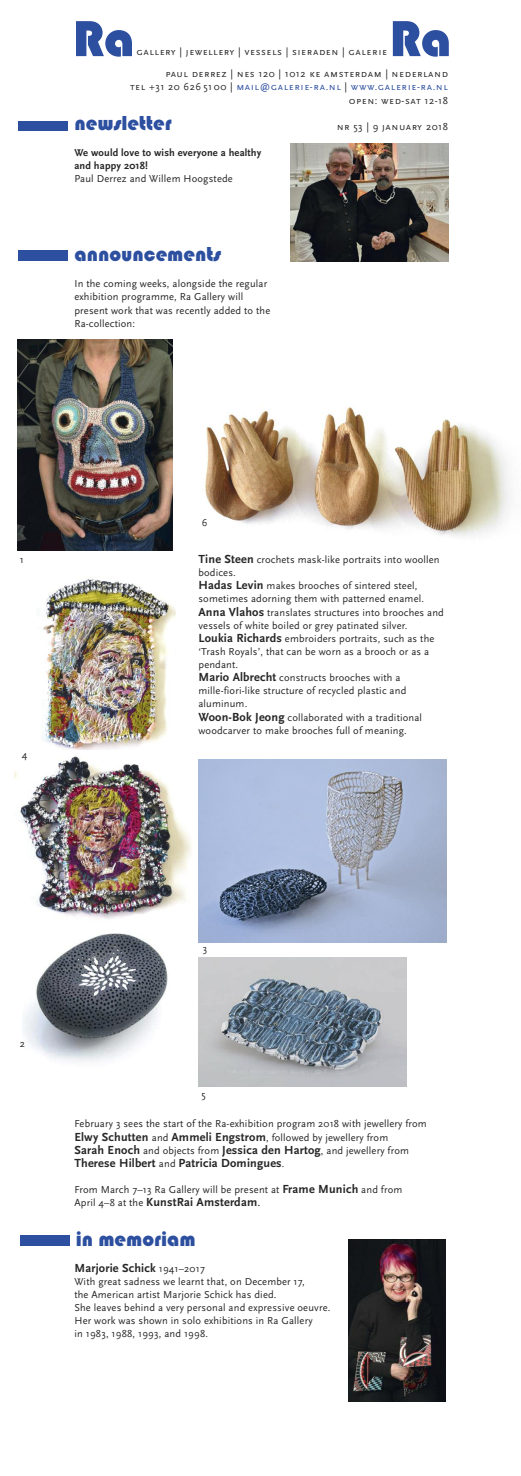
<style>
.page{position:relative;width:521px;height:1476px;background:#fff}
.page>*{position:absolute;margin:0;border:0;box-sizing:border-box;transform-origin:0 0}
.t1{font:52.5px "Bauhaus 93";color:#2d4f9f}
.t2{font:21px "Bauhaus 93";color:#2d4f9f}
.t3{font:700 12.25px "Scala Sans Pro";letter-spacing:.015em;color:#272627}
.t4{font:10.5px/13.1px "Scala Sans Pro";letter-spacing:.015em;color:#272627}
.t5{font:10.5px/13.1px "Scala Sans Pro";letter-spacing:.05em;color:#272627;text-align:right}
.t6{font:700 10.5px/13.1px "Scala Sans Pro";letter-spacing:.015em;color:#272627}
.s1{color:#2d4f9f}
.s2{font-weight:700;font-size:12.25px}
.s3{font-weight:400;font-size:10.5px}
.s4{font-weight:400}
</style>
<div class="page">
<div style="left:19px;top:121px;width:49px;height:9px;background:#2d4f9f"></div>
<div style="left:20px;top:1236px;width:49px;height:10px;background:#2d4f9f"></div>
<div style="left:19px;top:251px;width:49px;height:10px;background:#2d4f9f"></div>
<img style="left:291px;top:144px;width:158px;height:118px">
<img style="left:349px;top:1240px;width:96px;height:162px">
<img style="left:17px;top:339px;width:155px;height:212px">
<img style="left:204px;top:407px;width:307px;height:130px">
<img style="left:42px;top:577px;width:134px;height:173px">
<img style="left:15px;top:756px;width:177px;height:163px">
<img style="left:198px;top:759px;width:248px;height:183px">
<img style="left:199px;top:957px;width:207px;height:129px">
<img style="left:22px;top:933px;width:146px;height:130px">
<h1 class="t1" style="left:72px;top:7px;width:64px">Ra</h1>
<h1 class="t1" style="left:389px;top:7px;width:64px">Ra</h1>
<p class="t5" style="left:130px;top:69px;width:319px">paul derrez | nes 120 | 1012 ke amsterdam | nederland<br>tel +31 20 626 5100 | <span class="s1">mail@galerie-ra.nl</span> | <span class="s1">www.galerie-ra.nl </span>open: wed-sat 12-18</p>
<h2 class="t2" style="left:74px;top:110px;width:99px">newsletter</h2>
<p class="t4" style="left:337px;top:121px;width:113px">nr 53 | 9 january 2018</p>
<p class="t5" style="left:136px;top:46px;width:252px">gallery | jewellery | vessels | sieraden | galerie</p>
<p class="t6" style="left:74px;top:147px;width:188px">We would love to wish everyone a healthy and happy 2018!</p>
<p class="t4" style="left:74px;top:174px;width:160px">Paul Derrez and Willem Hoogstede</p>
<h2 class="t2" style="left:74px;top:242px;width:148px">announcements</h2>
<p class="t4" style="left:74px;top:279px;width:197px">In the coming weeks, alongside the regular exhibition programme, Ra Gallery will present work that was recently added to the Ra-collection:</p>
<p class="t4" style="left:20px;top:554px;width:6px">1</p>
<p class="t4" style="left:22px;top:749px;width:7px">4</p>
<p class="t4" style="left:202px;top:518px;width:7px">6</p>
<p class="t4" style="left:198px;top:554px;width:247px"><span class="s2">Tine Steen</span> crochets mask-like portraits into woollen bodices.<br><span class="s2">Hadas Levin</span> makes brooches of sintered steel, sometimes adorning them with patterned enamel.<br><span class="s2">Anna Vlahos</span> translates structures into brooches and vessels of white boiled or grey patinated silver.<br><span class="s2">Loukia Richards</span> embroiders portraits, such as the ‘Trash Royals’, that can be worn as a brooch or as a pendant.<br><span class="s2">Mario Albrecht</span> constructs brooches with a mille-fiori-like structure of recycled plastic and aluminum.<br><span class="s2">Woon-Bok Jeong</span> collaborated with a traditional woodcarver to make brooches full of meaning.</p>
<p class="t4" style="left:20px;top:1038px;width:7px">2</p>
<p class="t4" style="left:203px;top:943px;width:6px">3</p>
<p class="t4" style="left:202px;top:1089px;width:6px">5</p>
<p class="t4" style="left:74px;top:1119px;width:354px">February 3 sees the start of the Ra-exhibition program 2018 with jewellery from<br><span class="s2">Elwy Schutten</span> and <span class="s2">Ammeli Engstrom</span>, followed by jewellery from<br><span class="s2">Sarah Enoch</span> and objects from <span class="s2">Jessica den Hartog</span>, and jewellery from</p>
<p class="t3" style="left:74px;top:1159px;width:212px">Therese Hilbert <span class="s3">and</span> Patricia Domingues<span class="s3">.</span></p>
<p class="t4" style="left:74px;top:1184px;width:329px">From March 7–13 Ra Gallery will be present at <span class="s2">Frame Munich</span> and from</p>
<p class="t3" style="left:74px;top:1198px;width:188px"><span class="s3">April 4–8 at the</span> KunstRai Amsterdam<span class="s4">.</span></p>
<h2 class="t2" style="left:76px;top:1226px;width:122px">in memoriam</h2>
<p class="t3" style="left:74px;top:1264px;width:132px">Marjorie Schick <span class="s3">1941–2017</span></p>
<p class="t4" style="left:74px;top:1276px;width:258px">With great sadness we learnt that, on December 17,<br>the American artist Marjorie Schick has died.<br>She leaves behind a very personal and expressive oeuvre.<br>Her work was shown in solo exhibitions in Ra Gallery<br>in 1983, 1988, 1993, and 1998.</p>
</div>
